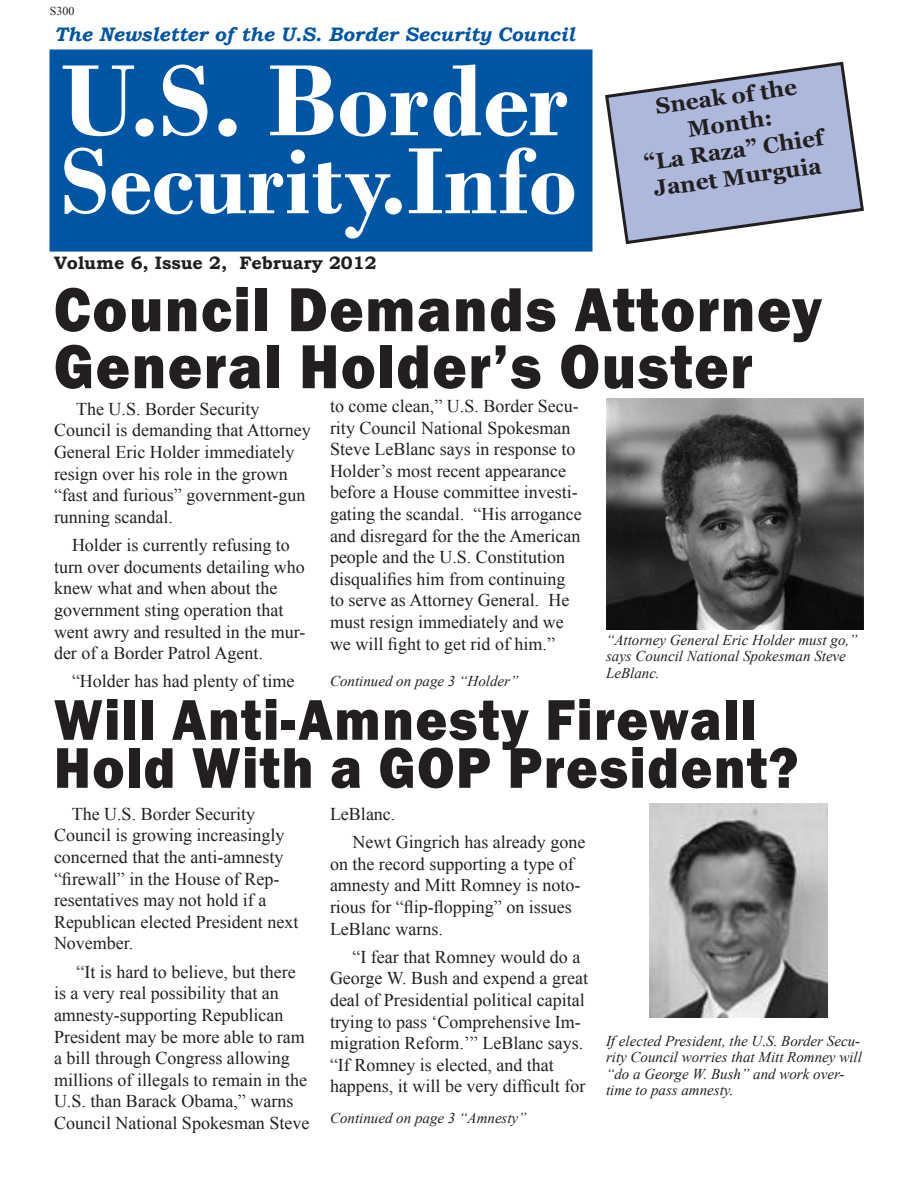
<style>
.page{position:relative;width:918px;height:1188px;background:#fff}
.page>*{position:absolute;margin:0;border:0;box-sizing:border-box;transform-origin:0 0}
.t1{font:700 106.5px "Bodoni";color:#fff}
.t2{font:700 99px "Bodoni";color:#fff}
.t3{font:800 64.35px/57px "Franklin Gothic";letter-spacing:.03em;color:#231f20;scale:.91 1}
.t4{font:800 59.4px/48px "Franklin Gothic";letter-spacing:.03em;color:#231f20;scale:.91 1}
.t5{font:700 22.5px/27px "Georgia";color:#231f20;text-align:center}
.t6{font:italic 700 19.5px "Bookman Old Style";color:#0155a5}
.t7{font:18px/21.6px "Times New Roman";color:#231f20}
.t8{font:700 18px "Bookman Old Style";color:#231f20}
.t9{font:italic 15px/16.5px "Times New Roman";color:#231f20}
.t10{font:12px "Times New Roman";color:#231f20}
</style>
<div class="page">
<div style="left:49px;top:49px;width:544px;height:203px;background:#0155a5"></div>
<svg style="left:605px;top:61px;width:259px;height:184px"></svg>
<img style="left:649px;top:803px;width:178px;height:215px">
<img style="left:606px;top:398px;width:258px;height:232px">
<p class="t10" style="left:50px;top:3px;width:26px">S300</p>
<p class="t6" style="left:54px;top:20px;width:523px">The Newsletter of the U.S. Border Security Council</p>
<p class="t1" style="left:61px;top:38px;width:509px">U.S. Border</p>
<p class="t2" style="left:61px;top:122px;width:518px">Security.Info</p>
<p class="t5" style="left:654px;top:93px;width:144px;rotate:-8deg">Sneak of the<br>Month:</p>
<p class="t5" style="left:642px;top:149px;width:183px;text-align:left;rotate:-8deg">“La Raza” Chief<br>Janet Murguia</p>
<p class="t8" style="left:54px;top:250px;width:324px">Volume 6, Issue 2, February 2012</p>
<p class="t3" style="left:54px;top:281px;width:845px">Council Demands Attorney<br>General Holder’s Ouster</p>
<p class="t7" style="left:54px;top:398px;width:258px;text-indent:22px">The U.S. Border Security<br>Council is demanding that Attorney<br>General Eric Holder immediately resign over his role in the grown “fast and furious” government-gun running scandal.</p>
<p class="t7" style="left:54px;top:534px;width:253px;text-indent:18px">Holder is currently refusing to turn over documents detailing who knew what and when about the government sting operation that went awry and resulted in the mur&shy;der of a Border Patrol Agent.</p>
<p class="t7" style="left:72px;top:670px;width:224px">“Holder has had plenty of time</p>
<p class="t7" style="left:330px;top:395px;width:253px">to come clean,” U.S. Border Secu&shy;rity Council National Spokesman Steve LeBlanc says in response to Holder’s most recent appearance before a House committee investi&shy;gating the scandal. “His arrogance and disregard for the the American people and the U.S. Constitution disqualifies him from continuing to serve as Attorney General. He must resign immediately and we we will fight to get rid of him.”</p>
<p class="t9" style="left:330px;top:672px;width:190px">Continued on page 3 “Holder”</p>
<p class="t9" style="left:606px;top:631px;width:253px">“Attorney General Eric Holder must go,” says Council National Spokesman Steve<br>LeBlanc.</p>
<p class="t4" style="left:54px;top:696px;width:819px">Will Anti-Amnesty Firewall<br>Hold With a GOP President?</p>
<p class="t7" style="left:54px;top:803px;width:246px;text-indent:18px">The U.S. Border Security<br>Council is growing increasingly concerned that the anti-amnesty “firewall” in the House of Rep&shy;resentatives may not hold if a<br>Republican elected President next<br>November.</p>
<p class="t7" style="left:54px;top:961px;width:257px;text-indent:22px">“It is hard to believe, but there is a very real possibility that an amnesty-supporting Republican President may be more able to ram a bill through Congress allowing millions of illegals to remain in the U.S. than Barack Obama,” warns Council National Spokesman Steve</p>
<p class="t7" style="left:330px;top:803px;width:67px">LeBlanc.</p>
<p class="t7" style="left:330px;top:831px;width:257px;text-indent:22px">Newt Gingrich has already gone on the record supporting a type of amnesty and Mitt Romney is noto&shy;rious for “flip-flopping” on issues<br>LeBlanc warns.</p>
<p class="t7" style="left:330px;top:946px;width:260px;text-indent:22px">“I fear that Romney would do a George W. Bush and expend a great deal of Presidential political capital trying to pass ‘Comprehensive Im&shy;migration Reform.’” LeBlanc says. “If Romney is elected, and that happens, it will be very difficult for</p>
<p class="t9" style="left:330px;top:1109px;width:198px">Continued on page 3 “Amnesty”</p>
<p class="t9" style="left:606px;top:1032px;width:257px">If elected President, the U.S. Border Secu&shy;rity Council worries that Mitt Romney will “do a George W. Bush” and work over&shy;time to pass amnesty.</p>
</div>
